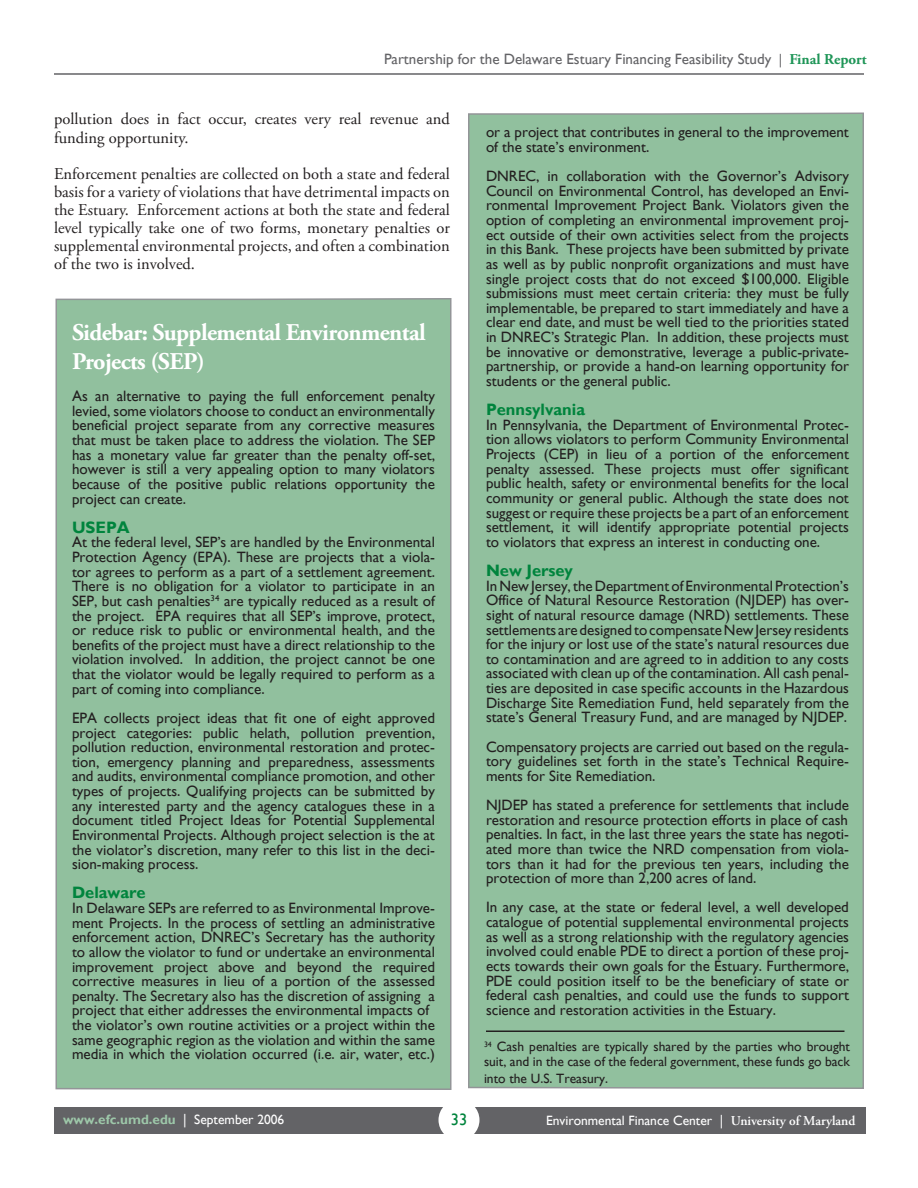
<style>
.page{position:relative;width:918px;height:1188px;background:#fff}
.page>*{position:absolute;margin:0;border:0;box-sizing:border-box;transform-origin:0 0}
.text_indented{font:700 24px/28.8px "Adobe Garamond Pro";letter-spacing:-.025em;color:#fff}
.text{font:16.5px/18px "Adobe Garamond Pro";color:#231f20}
.text_bold{font:700 16.5px "Gill Sans";color:#00843d}
.t1{font:16.5px "Gill Sans";color:#00843d}
.text_indented-2{font:15px/14.7px "Gill Sans";color:#231f20;text-align:justify}
.t2{font:15px "Gill Sans";color:#636366}
.descrpitions{font:13.5px/15px "Gill Sans";color:#231f20}
.t3{font:13.5px "Gill Sans";color:#fff}
.t4{font:700 13.5px "Gill Sans";color:#9dc7a9}
.s1{font-size:13.5px}
.s2{font-family:"Adobe Garamond Pro";font-weight:700;color:#1e9557}
.s3{font-weight:400;color:#fff}
.s4{font-family:"Adobe Garamond Pro";font-weight:600}
</style>
<div class="page">
<div style="left:468px;top:112px;width:396px;height:977px;background:#91c09e"></div>
<div style="left:55px;top:298px;width:397px;height:792px;background:#91c09e"></div>
<div style="left:54px;top:1107px;width:811px;height:27px;background:#636366"></div>
<div style="left:438px;top:1100px;width:42px;height:40px;background:#fff;border-radius:50%"></div>
<hr style="left:54px;top:73px;width:810px;height:2px;background:#636366">
<hr style="left:486px;top:1030px;width:358px;height:2px;background:#231f20">
<p class="t2" style="left:384px;top:51px;width:484px">Partnership for the Delaware Estuary Financing Feasibility Study <span class="s1">|</span> <span class="s2">Final Report</span></p>
<p class="text" style="left:54px;top:111px;width:398px;line-height:18.5px">pollution does in fact occur, creates very real revenue and funding opportunity.</p>
<p class="text" style="left:54px;top:165px;width:398px;text-align:justify">Enforcement penalties are collected on both a state and federal basis for a variety of violations that have detrimental impacts on the Estuary. Enforcement actions at both the state and federal level typically take one of two forms, monetary penalties or supplemental environmental projects, and often a combination of the two is involved.</p>
<p class="text_indented" style="left:72px;top:318px;width:355px">Sidebar: Supplemental Environmental<br>Projects (SEP)</p>
<p class="text_indented-2" style="left:72px;top:389px;width:365px">As an alternative to paying the full enforcement penalty levied, some violators choose to conduct an environmentally beneficial project separate from any corrective measures that must be taken place to address the violation. The SEP has a monetary value far greater than the penalty off-set, however is still a very appealing option to many violators because of the positive public relations opportunity the project can create.</p>
<p class="text_bold" style="left:72px;top:517px;width:59px">USEPA</p>
<p class="text_indented-2" style="left:72px;top:535px;width:364px">At the federal level, SEP’s are handled by the Environmental Protection Agency (EPA). These are projects that a viola&shy;tor agrees to perform as a part of a settlement agreement.<br>There is no obligation for a violator to participate in an SEP, but cash penalties<sup>34</sup> are typically reduced as a result of the project. EPA requires that all SEP’s improve, protect, or reduce risk to public or environmental health, and the benefits of the project must have a direct relationship to the violation involved. In addition, the project cannot be one that the violator would be legally required to perform as a part of coming into compliance.</p>
<p class="text_indented-2" style="left:72px;top:711px;width:365px">EPA collects project ideas that fit one of eight approved project categories: public helath, pollution prevention, pollution reduction, environmental restoration and protec&shy;tion, emergency planning and preparedness, assessments and audits, environmental compliance promotion, and other types of projects. Qualifying projects can be submitted by any interested party and the agency catalogues these in a document titled Project Ideas for Potential Supplemental Environmental Projects. Although project selection is the at the violator’s discretion, many refer to this list in the deci&shy;sion-making process.</p>
<p class="text_bold" style="left:72px;top:883px;width:75px">Delaware</p>
<p class="text_indented-2" style="left:72px;top:901px;width:365px">In Delaware SEPs are referred to as Environmental Improve&shy;ment Projects. In the process of settling an administrative enforcement action, DNREC’s Secretary has the authority to allow the violator to fund or undertake an environmental improvement project above and beyond the required corrective measures in lieu of a portion of the assessed penalty. The Secretary also has the discretion of assigning a project that either addresses the environmental impacts of</p>
<p class="text_indented-2" style="left:72px;top:1018px;width:364px">the violator’s own routine activities or a project within the same geographic region as the violation and within the same media in which the violation occurred (i.e. air, water, etc.)</p>
<p class="text_indented-2" style="left:486px;top:125px;width:364px">or a project that contributes in general to the improvement of the state’s environment.</p>
<p class="text_indented-2" style="left:486px;top:169px;width:365px">DNREC, in collaboration with the Governor’s Advisory Council on Environmental Control, has developed an Envi&shy;ronmental Improvement Project Bank. Violators given the option of completing an environmental improvement proj&shy;ect outside of their own activities select from the projects in this Bank. These projects have been submitted by private as well as by public nonprofit organizations and must have single project costs that do not exceed $100,000. Eligible submissions must meet certain criteria: they must be fully implementable, be prepared to start immediately and have a clear end date, and must be well tied to the priorities stated in DNREC’s Strategic Plan. In addition, these projects must be innovative or demonstrative, leverage a public-private&shy;partnership, or provide a hand-on learning opportunity for students or the general public.</p>
<p class="text_bold" style="left:486px;top:400px;width:101px">Pennsylvania</p>
<p class="text_indented-2" style="left:486px;top:417px;width:364px">In Pennsylvania, the Department of Environmental Protec&shy;tion allows violators to perform Community Environmental Projects (CEP) in lieu of a portion of the enforcement penalty assessed. These projects must offer significant public health, safety or environmental benefits for the local community or general public. Although the state does not suggest or require these projects be a part of an enforcement settlement, it will identify appropriate potential projects to violators that express an interest in conducting one.</p>
<p class="text_bold" style="left:486px;top:561px;width:89px">New Jersey</p>
<p class="text_indented-2" style="left:486px;top:578px;width:365px">In New Jersey, the Department of Environmental Protection’s Office of Natural Resource Restoration (NJDEP) has over&shy;sight of natural resource damage (NRD) settlements. These settlements are designed to compensate New Jersey residents for the injury or lost use of the state’s natural resources due to contamination and are agreed to in addition to any costs associated with clean up of the contamination. All cash penal&shy;ties are deposited in case specific accounts in the Hazardous Discharge Site Remediation Fund, held separately from the state’s General Treasury Fund, and are managed by NJDEP.</p>
<p class="text_indented-2" style="left:486px;top:739px;width:364px">Compensatory projects are carried out based on the regula&shy;tory guidelines set forth in the state’s Technical Require&shy;ments for Site Remediation.</p>
<p class="text_indented-2" style="left:486px;top:798px;width:364px">NJDEP has stated a preference for settlements that include restoration and resource protection efforts in place of cash</p>
<p class="text_indented-2" style="left:486px;top:827px;width:364px">penalties. In fact, in the last three years the state has negoti&shy;ated more than twice the NRD compensation from viola&shy;tors than it had for the previous ten years, including the protection of more than 2,200 acres of land.</p>
<p class="text_indented-2" style="left:486px;top:900px;width:365px">In any case, at the state or federal level, a well developed catalogue of potential supplemental environmental projects as well as a strong relationship with the regulatory agencies involved could enable PDE to direct a portion of these proj&shy;ects towards their own goals for the Estuary. Furthermore, PDE could position itself to be the beneficiary of state or federal cash penalties, and could use the funds to support science and restoration activities in the Estuary.</p>
<p class="descrpitions" style="left:484px;top:1039px;width:368px"><sup>34</sup> Cash penalties are typically shared by the parties who brought suit, and in the case of the federal government, these funds go back</p>
<p class="descrpitions" style="left:484px;top:1071px;width:126px">into the U.S. Treasury.</p>
<p class="t4" style="left:63px;top:1111px;width:223px">www.efc.umd.edu <span class="s3">| September 2006</span></p>
<p class="t1" style="left:451px;top:1110px;width:9px">33</p>
<p class="t3" style="left:546px;top:1113px;width:311px">Environmental Finance Center | <span class="s4">University of Maryland</span></p>
</div>
